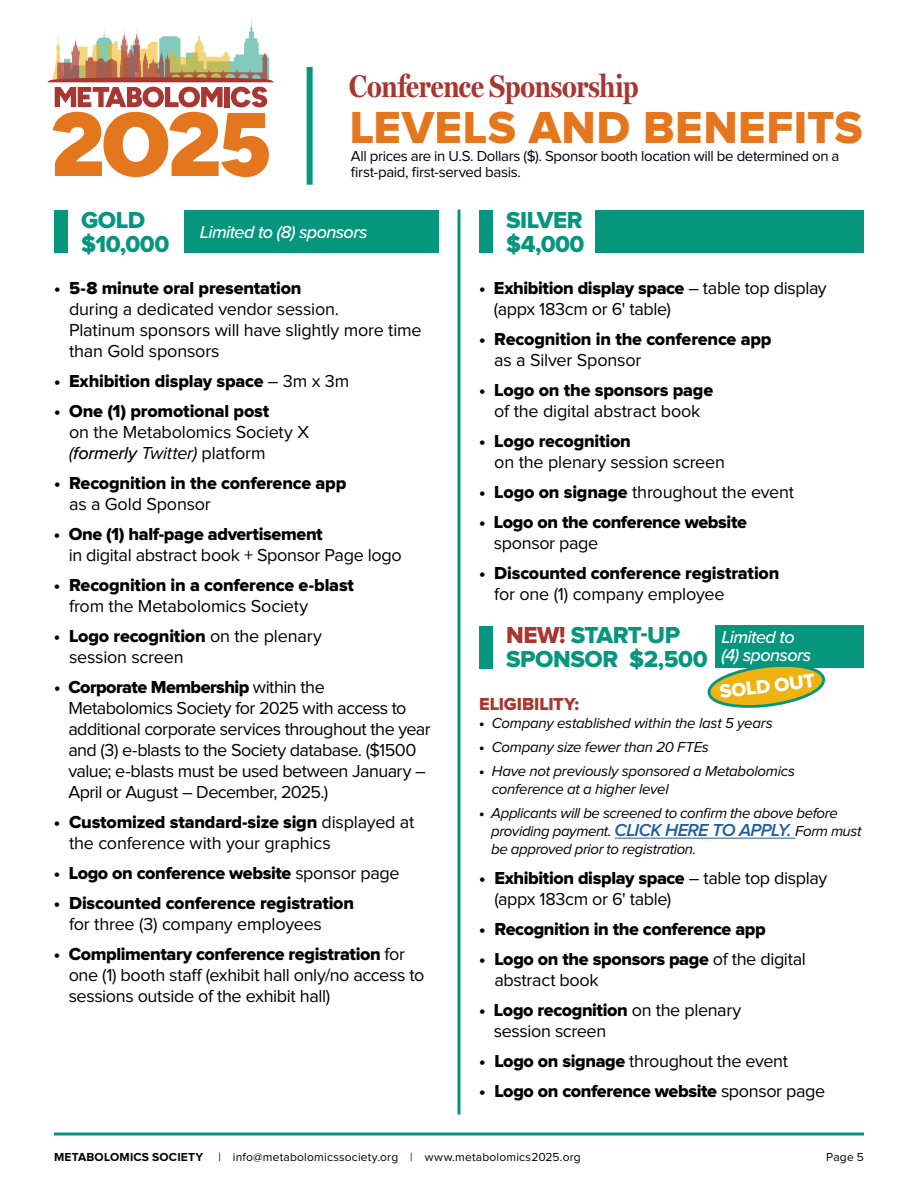
<style>
.page{position:relative;width:918px;height:1188px;background:#fff}
.page>*{position:absolute;margin:0;border:0;box-sizing:border-box;transform-origin:0 0}
.t1{font:46.5px "Proxima Nova Extrabld";letter-spacing:.01em;color:#e4761d}
.t2{font:700 31.5px "Miller Headline";letter-spacing:-.01em;color:#a83631}
.t3{font:24px/24px "Proxima Nova Extrabld";letter-spacing:-.02em;color:#06967e}
.t4{font:19.8px "Proxima Nova Extrabld";color:#fff}
.t5{font:18px/21px "Proxima Nova";letter-spacing:-.02em;color:#000}
.t6{font:18px "Proxima Nova Extrabld";letter-spacing:-.015em;color:#000}
.t7{font:italic 500 18px/18px "Proxima Nova";letter-spacing:-.035em;color:#fff}
.t8{font:18px "Proxima Nova Extrabld";letter-spacing:-.005em;color:#a83631}
.t9{font:italic 15px/18px "Proxima Nova";letter-spacing:-.02em;color:#000}
.t10{font:15px/16.5px "Proxima Nova";letter-spacing:-.025em;color:#000}
.t11{font:12px "Proxima Nova";letter-spacing:.015em;color:#000}
.t12{font:700 12px "Proxima Nova";letter-spacing:.02em;color:#000}
.s1{font-family:"Proxima Nova"}
.s2{font-style:italic}
.s3{font-weight:500;font-style:italic}
.s4{font-family:"Proxima Nova Extrabld"}
.s5{color:#a83631}
.s6{font-family:"Proxima Nova Extrabld";font-style:normal}
.s7{font-weight:600;font-size:18px;color:#215e9e}
</style>
<div class="page">
<svg style="left:54px;top:1132px;width:810px;height:4px;background:#44b09e"></svg>
<svg style="left:47px;top:20px;width:227px;height:157px"></svg>
<div style="left:596px;top:210px;width:268px;height:42px;background:#06967e"></div>
<div style="left:185px;top:210px;width:254px;height:42px;background:#06967e"></div>
<div style="left:54px;top:210px;width:14px;height:42px;background:#06967e"></div>
<div style="left:479px;top:210px;width:14px;height:42px;background:#06967e"></div>
<div style="left:716px;top:625px;width:148px;height:42px;background:#06967e"></div>
<div style="left:479px;top:626px;width:14px;height:43px;background:#06967e"></div>
<hr style="left:615px;top:838px;width:180px;height:1px;background:#215e9e">
<hr style="left:458px;top:210px;width:2px;height:905px;background:#06967e">
<div style="left:307px;top:67px;width:6px;height:118px;background:#06967e"></div>
<svg style="left:708px;top:663px;width:117px;height:45px"></svg>
<h2 class="t2" style="left:349px;top:67px;width:291px">Conference Sponsorship</h2>
<h1 class="t1" style="left:350px;top:106px;width:514px">LEVELS AND BENEFITS</h1>
<p class="t10" style="left:351px;top:148px;width:490px">All prices are in U.S. Dollars ($). Sponsor booth location will be determined on a first-paid, first-served basis.</p>
<h3 class="t3" style="left:81px;top:210px;width:90px">GOLD $10,000</h3>
<h3 class="t3" style="left:506px;top:210px;width:80px">SILVER $4,000</h3>
<p class="t7" style="left:200px;top:223px;width:169px">Limited to (8) sponsors</p>
<p class="t6" style="left:54px;top:279px;width:249px">• 5-8 minute oral presentation</p>
<p class="t5" style="left:69px;top:299px;width:354px">during a dedicated vendor session.<br>Platinum sponsors will have slightly more time than Gold sponsors</p>
<p class="t6" style="left:54px;top:372px;width:297px">• Exhibition display space <span class="s1">– 3m x 3m</span></p>
<p class="t6" style="left:54px;top:402px;width:217px">• One (1) promotional post</p>
<p class="t5" style="left:69px;top:422px;width:242px">on the Metabolomics Society X <span class="s2">(</span><span class="s3">formerly</span> <span class="s2">Twitter)</span> platform</p>
<p class="t6" style="left:54px;top:474px;width:294px">• Recognition in the conference app</p>
<p class="t5" style="left:69px;top:494px;width:143px">as a Gold Sponsor</p>
<p class="t6" style="left:54px;top:525px;width:270px">• One (1) half-page advertisement</p>
<p class="t5" style="left:69px;top:545px;width:334px">in digital abstract book + Sponsor Page logo</p>
<p class="t6" style="left:54px;top:576px;width:302px">• Recognition in a conference e-blast</p>
<p class="t5" style="left:69px;top:596px;width:241px">from the Metabolomics Society</p>
<p class="t6" style="left:54px;top:627px;width:269px">• Logo recognition <span class="s1">on the plenary</span></p>
<p class="t5" style="left:69px;top:647px;width:116px">session screen</p>
<p class="t6" style="left:54px;top:678px;width:272px">• Corporate Membership <span class="s1">within the</span></p>
<p class="t5" style="left:68px;top:698px;width:364px">Metabolomics Society for 2025 with access to additional corporate services throughout the year and (3) e-blasts to the Society database. ($1500 value; e-blasts must be used between January – April or August – December, 2025.)</p>
<p class="t6" style="left:54px;top:813px;width:362px">• Customized standard-size sign <span class="s1">displayed at</span></p>
<p class="t5" style="left:69px;top:833px;width:263px">the conference with your graphics</p>
<p class="t6" style="left:54px;top:864px;width:347px">• Logo on conference website <span class="s1">sponsor page</span></p>
<p class="t6" style="left:54px;top:894px;width:302px">• Discounted conference registration</p>
<p class="t5" style="left:69px;top:914px;width:254px">for three (3) company employees</p>
<p class="t6" style="left:54px;top:945px;width:353px">• Complimentary conference registration <span class="s1">for</span></p>
<p class="t5" style="left:69px;top:965px;width:357px">one (1) booth staff (exhibit hall only/no access to sessions outside of the exhibit hall)</p>
<p class="t6" style="left:479px;top:280px;width:349px">• Exhibition display space <span class="s1">– table top display</span></p>
<p class="t5" style="left:494px;top:299px;width:179px">(appx 183cm or 6' table)</p>
<p class="t6" style="left:479px;top:331px;width:294px">• Recognition in the conference app</p>
<p class="t5" style="left:494px;top:350px;width:149px">as a Silver Sponsor</p>
<p class="t6" style="left:479px;top:382px;width:236px">• Logo on the sponsors page</p>
<p class="t5" style="left:494px;top:401px;width:208px">of the digital abstract book</p>
<p class="t6" style="left:479px;top:433px;width:153px">• Logo recognition</p>
<p class="t5" style="left:494px;top:452px;width:232px">on the plenary session screen</p>
<p class="t5" style="left:479px;top:482px;width:317px"><span class="s4">• Logo on signage</span> throughout the event</p>
<p class="t6" style="left:479px;top:514px;width:269px">• Logo on the conference website</p>
<p class="t5" style="left:494px;top:533px;width:106px">sponsor page</p>
<p class="t6" style="left:479px;top:565px;width:302px">• Discounted conference registration</p>
<p class="t5" style="left:494px;top:584px;width:232px">for one (1) company employee</p>
<h3 class="t3" style="left:506px;top:624px;width:203px"><span class="s5">NEW!</span> START-UP<br>SPONSOR $2,500</h3>
<p class="t8" style="left:479px;top:696px;width:101px">ELIGIBILITY:</p>
<p class="t9" style="left:479px;top:714px;width:295px"><span class="s6">•</span> Company established within the last 5 years</p>
<p class="t9" style="left:479px;top:738px;width:231px"><span class="s6">•</span> Company size fewer than 20 FTEs</p>
<p class="t9" style="left:492px;top:762px;width:305px;text-indent:-13px"><span class="s6">•</span> Have not previously sponsored a Metabolomics conference at a higher level</p>
<p class="t9" style="left:491px;top:804px;width:372px;text-indent:-12px"><span class="s6">•</span> Applicants will be screened to confirm the above before providing payment. <span class="s7">CLICK HERE TO APPLY.</span> Form must be approved prior to registration.</p>
<p class="t6" style="left:479px;top:870px;width:349px">• Exhibition display space <span class="s1">– table top display</span></p>
<p class="t5" style="left:494px;top:889px;width:179px">(appx 183cm or 6' table)</p>
<p class="t6" style="left:479px;top:921px;width:288px">• Recognition in the conference app</p>
<p class="t6" style="left:479px;top:951px;width:328px">• Logo on the sponsors page <span class="s1">of the digital</span></p>
<p class="t5" style="left:494px;top:970px;width:106px">abstract book</p>
<p class="t6" style="left:479px;top:1002px;width:264px">• Logo recognition <span class="s1">on the plenary</span></p>
<p class="t5" style="left:494px;top:1021px;width:114px">session screen</p>
<p class="t5" style="left:479px;top:1051px;width:310px"><span class="s4">• Logo on signage</span> throughout the event</p>
<p class="t6" style="left:479px;top:1083px;width:348px">• Logo on conference website <span class="s1">sponsor page</span></p>
<p class="t7" style="left:721px;top:627px;width:91px">Limited to (4) sponsors</p>
<p class="t4" style="left:719px;top:683px;width:98px;rotate:-7deg">SOLD OUT</p>
<p class="t12" style="left:54px;top:1152px;width:151px">METABOLOMICS SOCIETY</p>
<p class="t11" style="left:218px;top:1152px;width:364px">| info@metabolomicssociety.org | www.metabolomics2025.org</p>
<p class="t11" style="left:826px;top:1152px;width:39px">Page 5</p>
</div>
